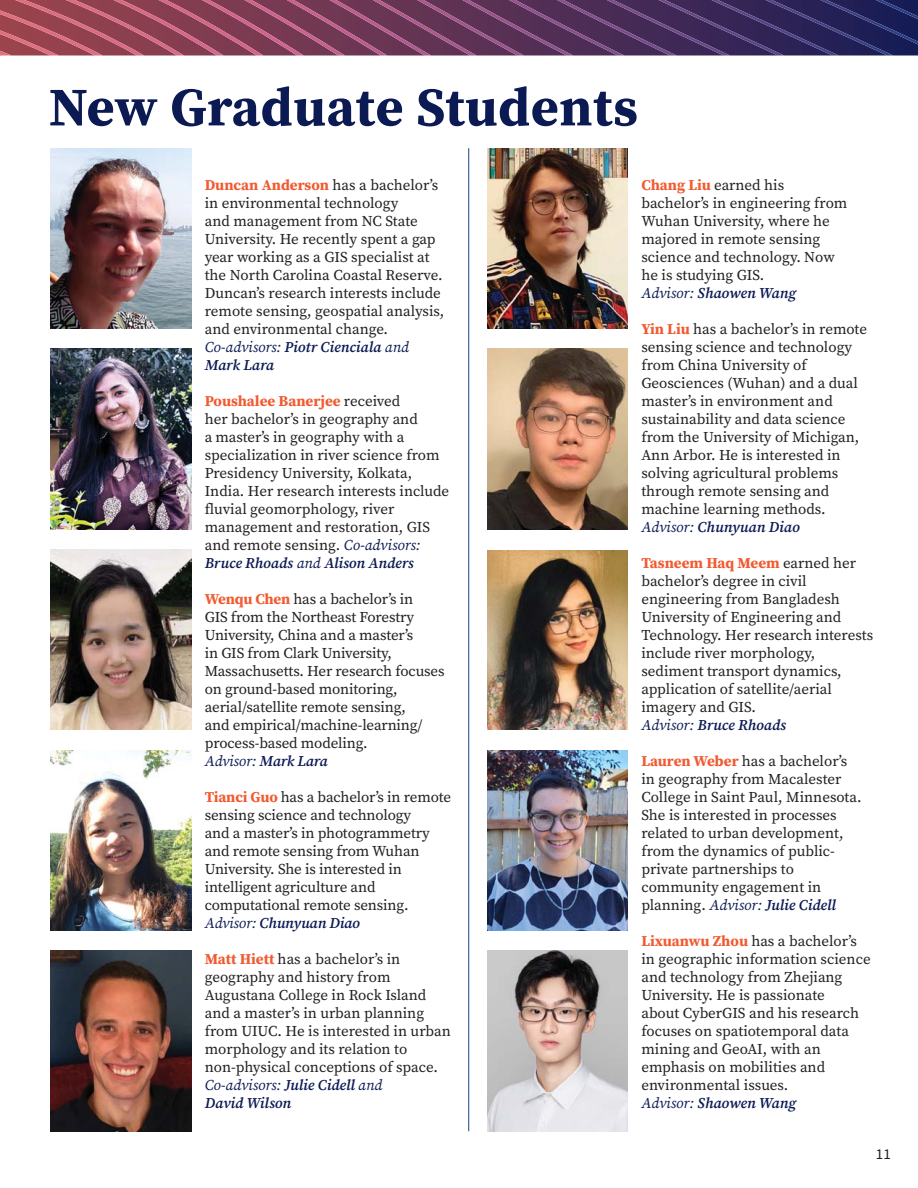
<style>
.page{position:relative;width:918px;height:1188px;background:#fff}
.page>*{position:absolute;margin:0;border:0;box-sizing:border-box;transform-origin:0 0}
.t1{font:700 54px "Source Serif Pro";letter-spacing:.01em;color:#0c1a54}
.t2{font:15px/18px "Source Serif Pro";color:#231f20}
.t3{font:15px "Source Sans Pro";color:#231f20}
.s1{font-weight:700;color:#f15a30}
.s2{font-style:italic;color:#0c1a54}
.s3{font-weight:600;font-style:italic;color:#0c1a54}
</style>
<div class="page">
<img style="left:51px;top:148px;width:140px;height:181px">
<img style="left:51px;top:349px;width:140px;height:180px">
<img style="left:51px;top:550px;width:140px;height:180px">
<img style="left:51px;top:750px;width:140px;height:181px">
<img style="left:51px;top:951px;width:140px;height:180px">
<img style="left:487px;top:148px;width:141px;height:181px">
<img style="left:487px;top:349px;width:141px;height:180px">
<img style="left:487px;top:551px;width:141px;height:179px">
<img style="left:487px;top:951px;width:141px;height:180px">
<img style="left:487px;top:750px;width:141px;height:181px">
<hr style="left:468px;top:148px;width:1px;height:983px;background:#1c4285">
<svg style="left:0;top:0;width:918px;height:56px;background:#6a3b5e"></svg>
<h1 class="t1" style="left:49px;top:84px;width:591px">New Graduate Students</h1>
<p class="t2" style="left:205px;top:177px;width:241px"><span class="s1">Duncan Anderson</span> has a bachelor’s in environmental technology<br>and management from NC State<br>University. He recently spent a gap year working as a GIS specialist at the North Carolina Coastal Reserve.<br>Duncan’s research interests include remote sensing, geospatial analysis, and environmental change.<br><span class="s2">Co-advisors:</span> <span class="s3">Piotr Cienciala</span> <span class="s2">and<br></span><span class="s3">Mark Lara</span></p>
<p class="t2" style="left:205px;top:393px;width:246px"><span class="s1">Poushalee Banerjee</span> received<br>her bachelor’s in geography and<br>a master’s in geography with a specialization in river science from Presidency University, Kolkata, India. Her research interests include fluvial geomorphology, river management and restoration, GIS and remote sensing. <span class="s2">Co-advisors:<br></span><span class="s3">Bruce Rhoads</span> <span class="s2">and</span> <span class="s3">Alison Anders</span></p>
<p class="t2" style="left:205px;top:591px;width:241px"><span class="s1">Wenqu Chen</span> has a bachelor’s in<br>GIS from the Northeast Forestry<br>University, China and a master’s<br>in GIS from Clark University,<br>Massachusetts. Her research focuses on ground-based monitoring, aerial/satellite remote sensing,<br>and empirical/machine-learning/ process-based modeling.<br><span class="s2">Advisor:</span> <span class="s3">Mark Lara</span></p>
<p class="t2" style="left:205px;top:789px;width:248px"><span class="s1">Tianci Guo</span> has a bachelor’s in remote sensing science and technology<br>and a master’s in photogrammetry and remote sensing from Wuhan<br>University. She is interested in intelligent agriculture and computational remote sensing.<br><span class="s2">Advisor:</span> <span class="s3">Chunyuan Diao</span></p>
<p class="t2" style="left:205px;top:951px;width:248px"><span class="s1">Matt Hiett</span> has a bachelor’s in geography and history from<br>Augustana College in Rock Island and a master’s in urban planning from UIUC. He is interested in urban morphology and its relation to non-physical conceptions of space.<br><span class="s2">Co-advisors:</span> <span class="s3">Julie Cidell</span> <span class="s2">and<br></span><span class="s3">David Wilson</span></p>
<p class="t2" style="left:641px;top:177px;width:208px"><span class="s1">Chang Liu</span> earned his bachelor’s in engineering from<br>Wuhan University, where he majored in remote sensing science and technology. Now he is studying GIS.<br><span class="s2">Advisor:</span> <span class="s3">Shaowen Wang</span></p>
<p class="t2" style="left:641px;top:321px;width:227px"><span class="s1">Yin Liu</span> has a bachelor’s in remote sensing science and technology from China University of<br>Geosciences (Wuhan) and a dual master’s in environment and sustainability and data science from the University of Michigan,<br>Ann Arbor. He is interested in solving agricultural problems through remote sensing and machine learning methods.<br><span class="s2">Advisor:</span> <span class="s3">Chunyuan Diao</span></p>
<p class="t2" style="left:641px;top:555px;width:233px"><span class="s1">Tasneem Haq Meem</span> earned her bachelor’s degree in civil engineering from Bangladesh<br>University of Engineering and<br>Technology. Her research interests include river morphology, sediment transport dynamics, application of satellite/aerial imagery and GIS.<br><span class="s2">Advisor:</span> <span class="s3">Bruce Rhoads</span></p>
<p class="t2" style="left:641px;top:753px;width:222px"><span class="s1">Lauren Weber</span> has a bachelor’s in geography from Macalester<br>College in Saint Paul, Minnesota.<br>She is interested in processes related to urban development, from the dynamics of public&shy;private partnerships to community engagement in planning. <span class="s2">Advisor:</span> <span class="s3">Julie Cidell</span></p>
<p class="t2" style="left:641px;top:933px;width:231px"><span class="s1">Lixuanwu Zhou</span> has a bachelor’s in geographic information science and technology from Zhejiang<br>University. He is passionate<br>about CyberGIS and his research focuses on spatiotemporal data mining and GeoAI, with an emphasis on mobilities and environmental issues.<br><span class="s2">Advisor:</span> <span class="s3">Shaowen Wang</span></p>
<p class="t3" style="left:876px;top:1148px;width:16px">11</p>
</div>
